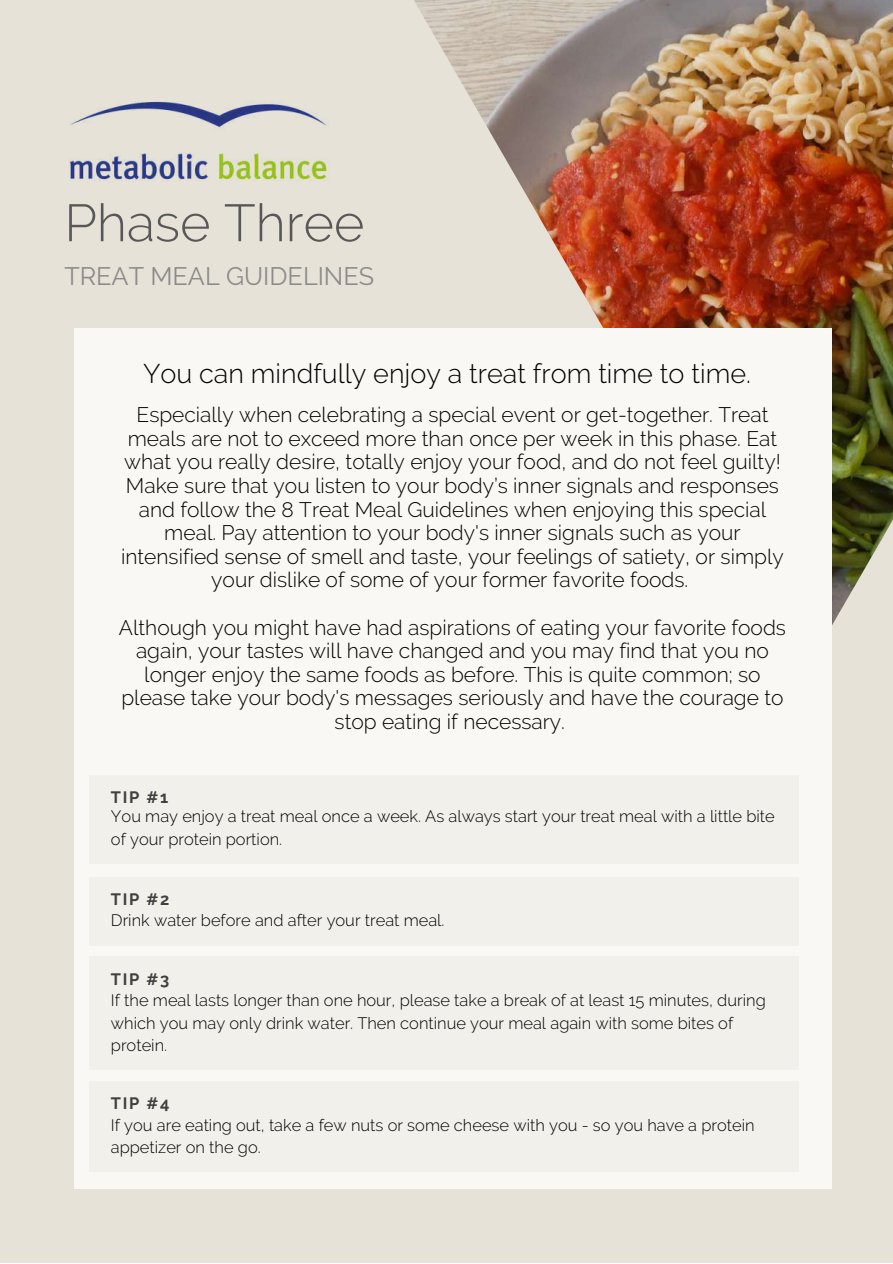
<style>
.page{position:relative;width:893px;height:1264px;background:#fff}
.page>*{position:absolute;margin:0;border:0;box-sizing:border-box;transform-origin:0 0}
.t1{font:300 52.2px "Raleway";color:#595858}
.t2{font:300 27px "Raleway";color:#000}
.t3{font:25.2px "Raleway";color:#8b8b8b}
.t4{font:300 21px/23.5px "Raleway";color:#000;text-align:center}
.t5{font:300 16.5px/22.5px "Raleway";color:#000}
.t6{font:700 16.35px "Raleway";letter-spacing:.1em;color:#404040}
</style>
<div class="page">
<div style="left:0;top:0;width:892px;height:1262px;background:#e6e2d7"></div>
<img style="left:414px;top:0;width:478px;height:675px">
<div style="left:74px;top:328px;width:757px;height:860px;background:#f9f8f5"></div>
<div style="left:89px;top:774px;width:710px;height:89px;background:#f2f0eb"></div>
<div style="left:89px;top:877px;width:710px;height:68px;background:#f2f0eb"></div>
<div style="left:89px;top:956px;width:710px;height:113px;background:#f2f0eb"></div>
<div style="left:89px;top:1081px;width:710px;height:90px;background:#f2f0eb"></div>
<img style="left:69px;top:101px;width:258px;height:81px">
<h1 class="t1" style="left:64px;top:192px;width:301px">Phase Three</h1>
<p class="t3" style="left:64px;top:261px;width:311px">TREAT MEAL GUIDELINES</p>
<p class="t2" style="left:143px;top:358px;width:609px">You can mindfully enjoy a treat from time to time.</p>
<p class="t4" style="left:121px;top:403px;width:664px">Especially when celebrating a special event or get-together. Treat meals are not to exceed more than once per week in this phase. Eat what you really desire, totally enjoy your food, and do not feel guilty!<br>Make sure that you listen to your body’s inner signals and responses and follow the 8 Treat Meal Guidelines when enjoying this special meal. Pay attention to your body's inner signals such as your intensified sense of smell and taste, your feelings of satiety, or simply your dislike of some of your former favorite foods.</p>
<p class="t4" style="left:119px;top:615px;width:668px">Although you might have had aspirations of eating your favorite foods again, your tastes will have changed and you may find that you no longer enjoy the same foods as before. This is quite common; so please take your body's messages seriously and have the courage to stop eating if necessary.</p>
<p class="t6" style="left:111px;top:787px;width:59px">TIP #1</p>
<p class="t5" style="left:111px;top:805px;width:665px">You may enjoy a treat meal once a week. As always start your treat meal with a little bite of your protein portion.</p>
<p class="t6" style="left:111px;top:889px;width:60px">TIP #2</p>
<p class="t5" style="left:111px;top:909px;width:335px">Drink water before and after your treat meal.</p>
<p class="t6" style="left:111px;top:969px;width:60px">TIP #3</p>
<p class="t5" style="left:111px;top:988px;width:656px">If the meal lasts longer than one hour, please take a break of at least 15 minutes, during which you may only drink water. Then continue your meal again with some bites of protein.</p>
<p class="t6" style="left:111px;top:1093px;width:60px">TIP #4</p>
<p class="t5" style="left:111px;top:1113px;width:645px">If you are eating out, take a few nuts or some cheese with you - so you have a protein appetizer on the go.</p>
</div>
